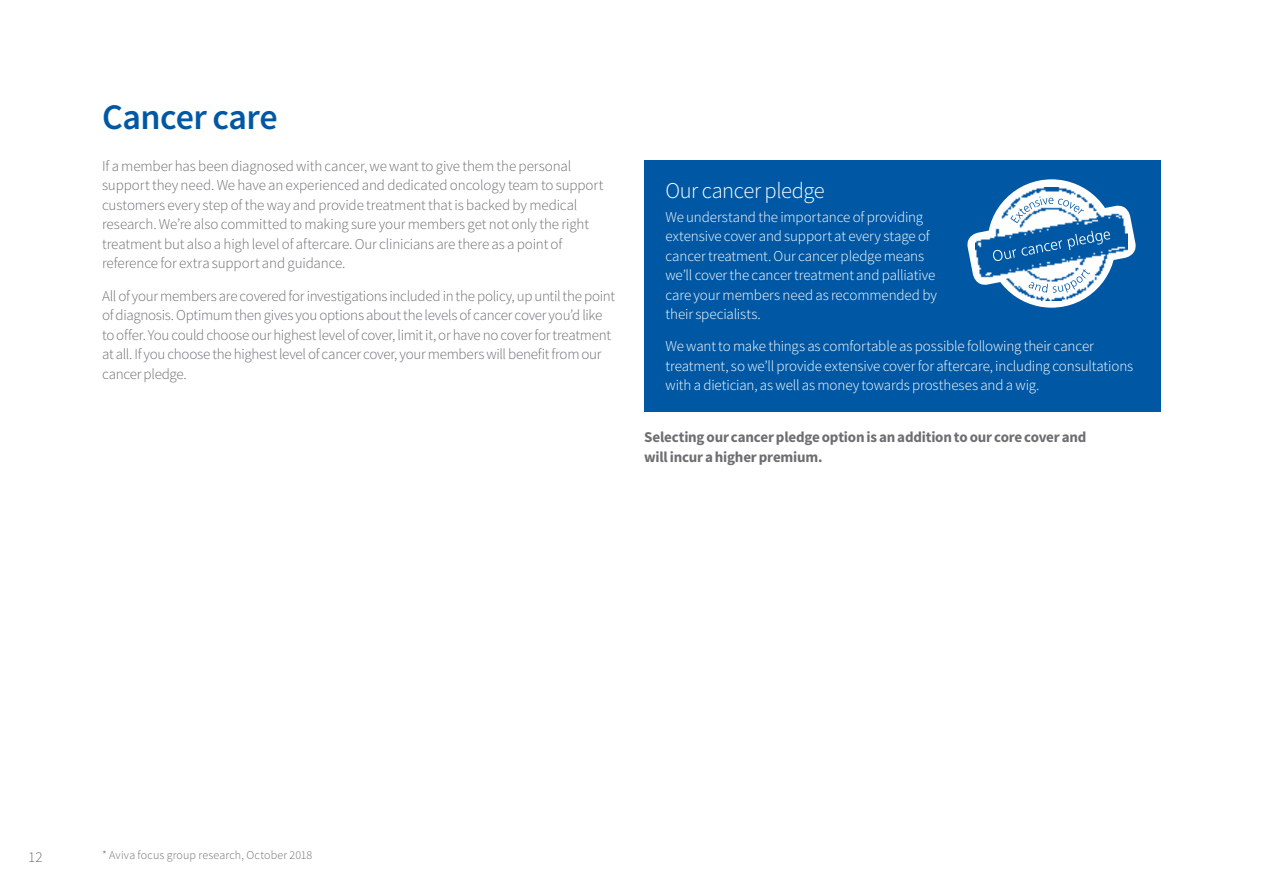
<style>
.page{position:relative;width:1263px;height:893px;background:#fff}
.page>*{position:absolute;margin:0;border:0;box-sizing:border-box;transform-origin:0 0}
.t1{font:600 36px "Source Sans Pro";letter-spacing:-.015em;color:#0058a4}
.t2{font:300 22.5px "Source Sans Pro";letter-spacing:-.02em;color:#fff}
.t3{font:300 15px/19.5px "Source Sans Pro";letter-spacing:-.015em;color:#6d6e71}
.t4{font:300 15px/19.5px "Source Sans Pro";letter-spacing:-.01em;color:#fff}
.t5{font:700 15px/19.5px "Source Sans Pro";letter-spacing:-.015em;color:#6d6e71}
.t6{font:300 12px "Source Sans Pro";letter-spacing:.01em;color:#6d6e71}
</style>
<div class="page">
<div style="left:644px;top:160px;width:517px;height:252px;background:#0058a4"></div>
<div style="left:987px;top:179px;width:129px;height:129px;background:#fff;border-radius:50%"></div>
<img style="left:1007px;top:188px;width:89px;height:113px">
<svg style="left:967px;top:197px;width:169px;height:96px"></svg>
<h1 class="t1" style="left:102px;top:93px;width:177px">Cancer care</h1>
<p class="t3" style="left:102px;top:156px;width:503px">If a member has been diagnosed with cancer, we want to give them the personal support they need. We have an experienced and dedicated oncology team to support customers every step of the way and provide treatment that is backed by medical research. We’re also committed to making sure your members get not only the right treatment but also a high level of aftercare. Our clinicians are there as a point of reference for extra support and guidance.</p>
<p class="t3" style="left:102px;top:286px;width:514px">All of your members are covered for investigations included in the policy, up until the point of diagnosis. Optimum then gives you options about the levels of cancer cover you’d like to offer. You could choose our highest level of cover, limit it, or have no cover for treatment at all. If you choose the highest level of cancer cover, your members will benefit from our cancer pledge.</p>
<h2 class="t2" style="left:665px;top:177px;width:161px">Our cancer pledge</h2>
<p class="t4" style="left:665px;top:207px;width:273px">We understand the importance of providing extensive cover and support at every stage of cancer treatment. Our cancer pledge means we’ll cover the cancer treatment and palliative care your members need as recommended by their specialists.</p>
<p class="t4" style="left:665px;top:337px;width:469px">We want to make things as comfortable as possible following their cancer treatment, so we’ll provide extensive cover for aftercare, including consultations with a dietician, as well as money towards prostheses and a wig.</p>
<p class="t5" style="left:644px;top:427px;width:444px">Selecting our cancer pledge option is an addition to our core cover and will incur a higher premium.</p>
<p class="t3" style="left:28px;top:847px;width:16px">12</p>
<p class="t6" style="left:102px;top:848px;width:212px">* Aviva focus group research, October 2018</p>
</div>
